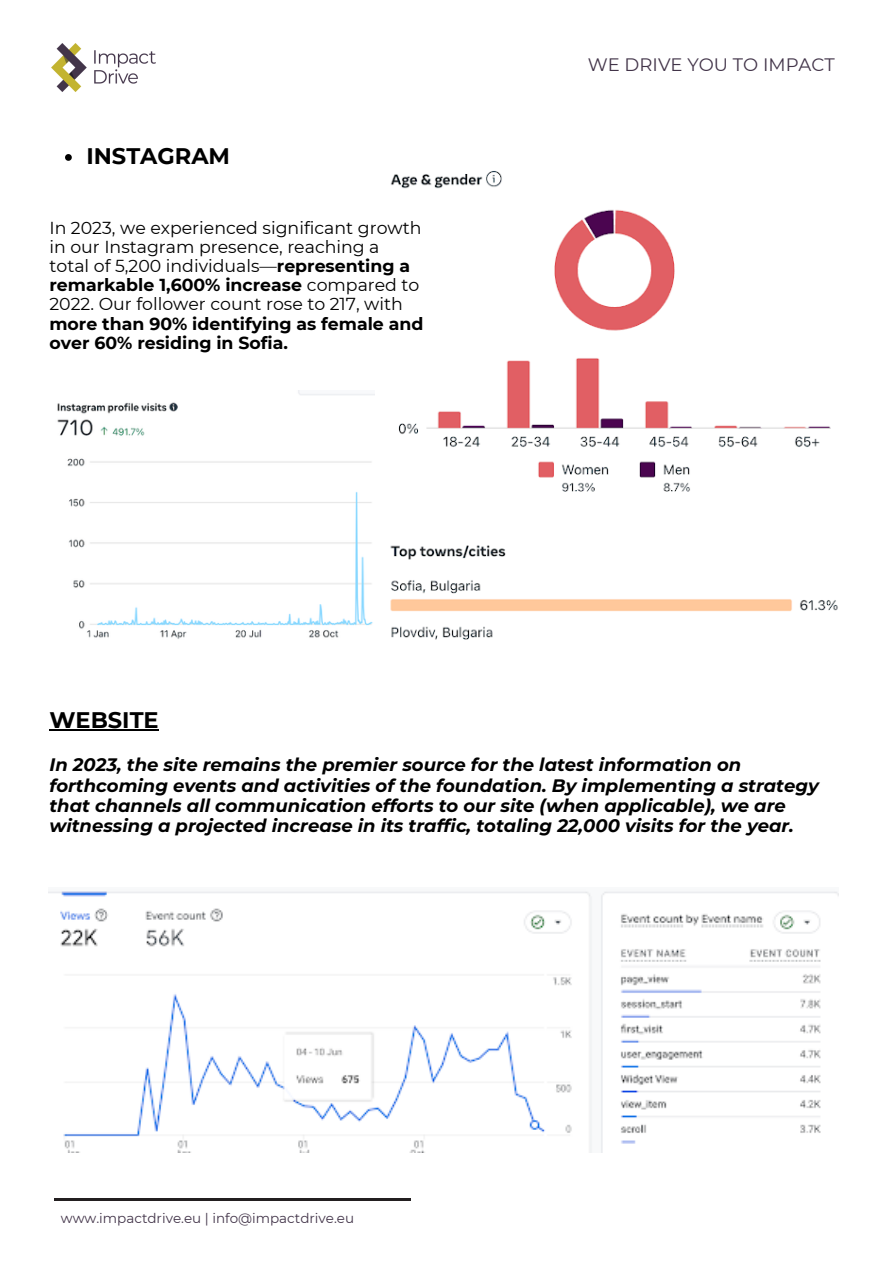
<style>
.page{position:relative;width:894px;height:1264px;background:#fff}
.page>*{position:absolute;margin:0;border:0;box-sizing:border-box;transform-origin:0 0}
.t1{font:700 22.5px "Montserrat";color:#000}
.t2{font:italic 700 18px/20.2px "Montserrat";color:#000}
.t3{font:18px "Montserrat";color:#423449}
.t4{font:17.25px/19.2px "Montserrat";color:#000}
.t5{font:13.5px "Montserrat";color:#423449}
.s1{font-weight:700}
</style>
<div class="page">
<img style="left:51px;top:43px;width:105px;height:49px">
<hr style="left:54px;top:1198px;width:356px;height:2px;background:#231f20">
<img style="left:57px;top:390px;width:317px;height:249px">
<img style="left:390px;top:171px;width:448px;height:468px">
<img style="left:48px;top:891px;width:790px;height:261px">
<svg style="left:65px;top:154px;width:7px;height:7px"></svg>
<hr style="left:49px;top:729px;width:110px;height:1px;background:#000">
<p class="t1" style="left:86px;top:142px;width:145px">INSTAGRAM</p>
<p class="t4" style="left:49px;top:218px;width:375px">In 2023, we experienced significant growth in our Instagram presence, reaching a total of 5,200 individuals—<span class="s1">representing a remarkable 1,600% increase</span> compared to 2022. Our follower count rose to 217, with <span class="s1">more than 90% identifying as female and over 60% residing in Sofia.</span></p>
<p class="t3" style="left:587px;top:53px;width:248px">WE DRIVE YOU TO IMPACT</p>
<h5 class="t1" style="left:49px;top:706px;width:111px">WEBSITE</h5>
<p class="t2" style="left:49px;top:754px;width:770px">In 2023, the site remains the premier source for the latest information on forthcoming events and activities of the foundation. By implementing a strategy that channels all communication efforts to our site (when applicable), we are witnessing a projected increase in its traffic, totaling 22,000 visits for the year.</p>
<h3 class="t5" style="left:61px;top:1210px;width:295px">www.impactdrive.eu | info@impactdrive.eu</h3>
</div>
